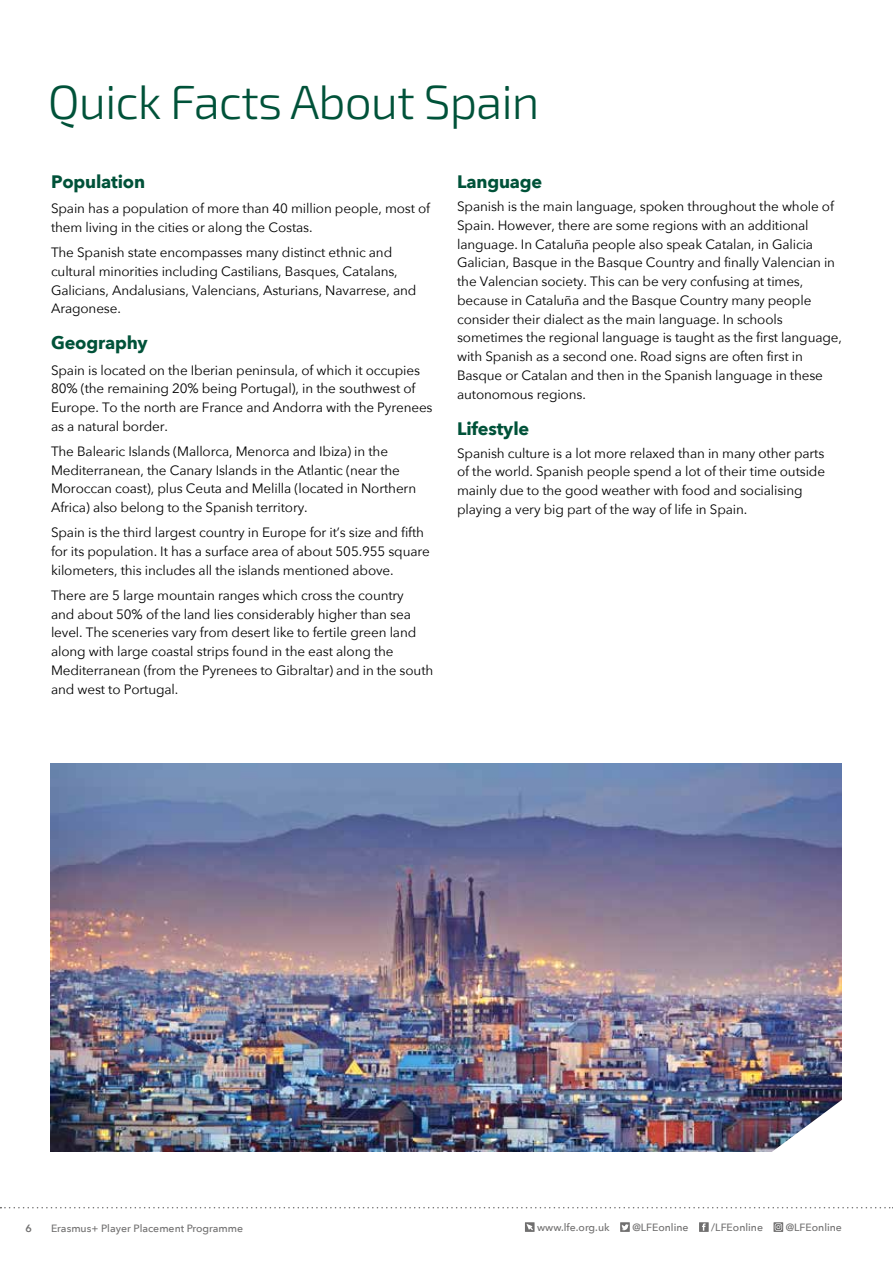
<style>
.page{position:relative;width:893px;height:1263px;background:#fff}
.page>*{position:absolute;margin:0;border:0;box-sizing:border-box;transform-origin:0 0}
.t1{font:300 48px "Exo 2.0";letter-spacing:-.02em;color:#005239}
.t2{font:700 18px "Avenir Next";letter-spacing:-.01em;color:#005239}
.t3{font:13.5px/18.8px "Avenir Next";letter-spacing:-.01em;color:#000}
.t4{font:500 10.5px "Avenir Next";color:#706f6f}
.t5{font:600 10.5px "Avenir Next";color:#706f6f}
</style>
<div class="page">
<svg style="left:0;top:1207px;width:893px;height:1px"></svg>
<img style="left:51px;top:763px;width:791px;height:389px">
<img style="left:769px;top:1098px;width:73px;height:54px">
<div style="left:525px;top:1222px;width:10px;height:10px;background:#706f6f"></div>
<svg style="left:526px;top:1224px;width:7px;height:6px"></svg>
<svg style="left:620px;top:1222px;width:10px;height:10px"></svg>
<svg style="left:621px;top:1224px;width:8px;height:6px"></svg>
<div style="left:699px;top:1222px;width:10px;height:10px;background:#706f6f"></div>
<svg style="left:702px;top:1223px;width:4px;height:8px"></svg>
<svg style="left:773px;top:1222px;width:10px;height:10px"></svg>
<svg style="left:775px;top:1223px;width:7px;height:8px"></svg>
<h1 class="t1" style="left:48px;top:74px;width:493px">Quick Facts About Spain</h1>
<h2 class="t2" style="left:51px;top:166px;width:96px">Population</h2>
<p class="t3" style="left:51px;top:199px;width:381px">Spain has a population of more than 40 million people, most of them living in the cities or along the Costas.</p>
<p class="t3" style="left:51px;top:242px;width:367px">The Spanish state encompasses many distinct ethnic and cultural minorities including Castilians, Basques, Catalans, Galicians, Andalusians, Valencians, Asturians, Navarrese, and Aragonese.</p>
<h2 class="t2" style="left:51px;top:327px;width:98px">Geography</h2>
<p class="t3" style="left:51px;top:360px;width:383px">Spain is located on the Iberian peninsula, of which it occupies 80% (the remaining 20% being Portugal), in the southwest of Europe. To the north are France and Andorra with the Pyrenees as a natural border.</p>
<p class="t3" style="left:51px;top:441px;width:367px">The Balearic Islands (Mallorca, Menorca and Ibiza) in the Mediterranean, the Canary Islands in the Atlantic (near the Moroccan coast), plus Ceuta and Melilla (located in Northern Africa) also belong to the Spanish territory.</p>
<p class="t3" style="left:51px;top:523px;width:380px">Spain is the third largest country in Europe for it’s size and fifth for its population. It has a surface area of about 505.955 square kilometers, this includes all the islands mentioned above.</p>
<p class="t3" style="left:51px;top:585px;width:384px">There are 5 large mountain ranges which cross the country<br>and about 50% of the land lies considerably higher than sea level. The sceneries vary from desert like to fertile green land along with large coastal strips found in the east along the Mediterranean (from the Pyrenees to Gibraltar) and in the south and west to Portugal.</p>
<h2 class="t2" style="left:457px;top:166px;width:87px">Language</h2>
<p class="t3" style="left:457px;top:196px;width:386px">Spanish is the main language, spoken throughout the whole of Spain. However, there are some regions with an additional language. In Cataluña people also speak Catalan, in Galicia Galician, Basque in the Basque Country and finally Valencian in the Valencian society. This can be very confusing at times, because in Cataluña and the Basque Country many people consider their dialect as the main language. In schools sometimes the regional language is taught as the first language, with Spanish as a second one. Road signs are often first in Basque or Catalan and then in the Spanish language in these autonomous regions.</p>
<h2 class="t2" style="left:457px;top:413px;width:74px">Lifestyle</h2>
<p class="t3" style="left:457px;top:443px;width:369px">Spanish culture is a lot more relaxed than in many other parts of the world. Spanish people spend a lot of their time outside mainly due to the good weather with food and socialising playing a very big part of the way of life in Spain.</p>
<p class="t5" style="left:26px;top:1219px;width:8px">6</p>
<p class="t4" style="left:51px;top:1219px;width:194px">Erasmus+ Player Placement Programme</p>
<p class="t4" style="left:537px;top:1218px;width:74px">www.lfe.org.uk</p>
<p class="t4" style="left:632px;top:1218px;width:58px">@LFEonline</p>
<p class="t4" style="left:711px;top:1218px;width:53px">/LFEonline</p>
<p class="t4" style="left:786px;top:1218px;width:58px">@LFEonline</p>
</div>
